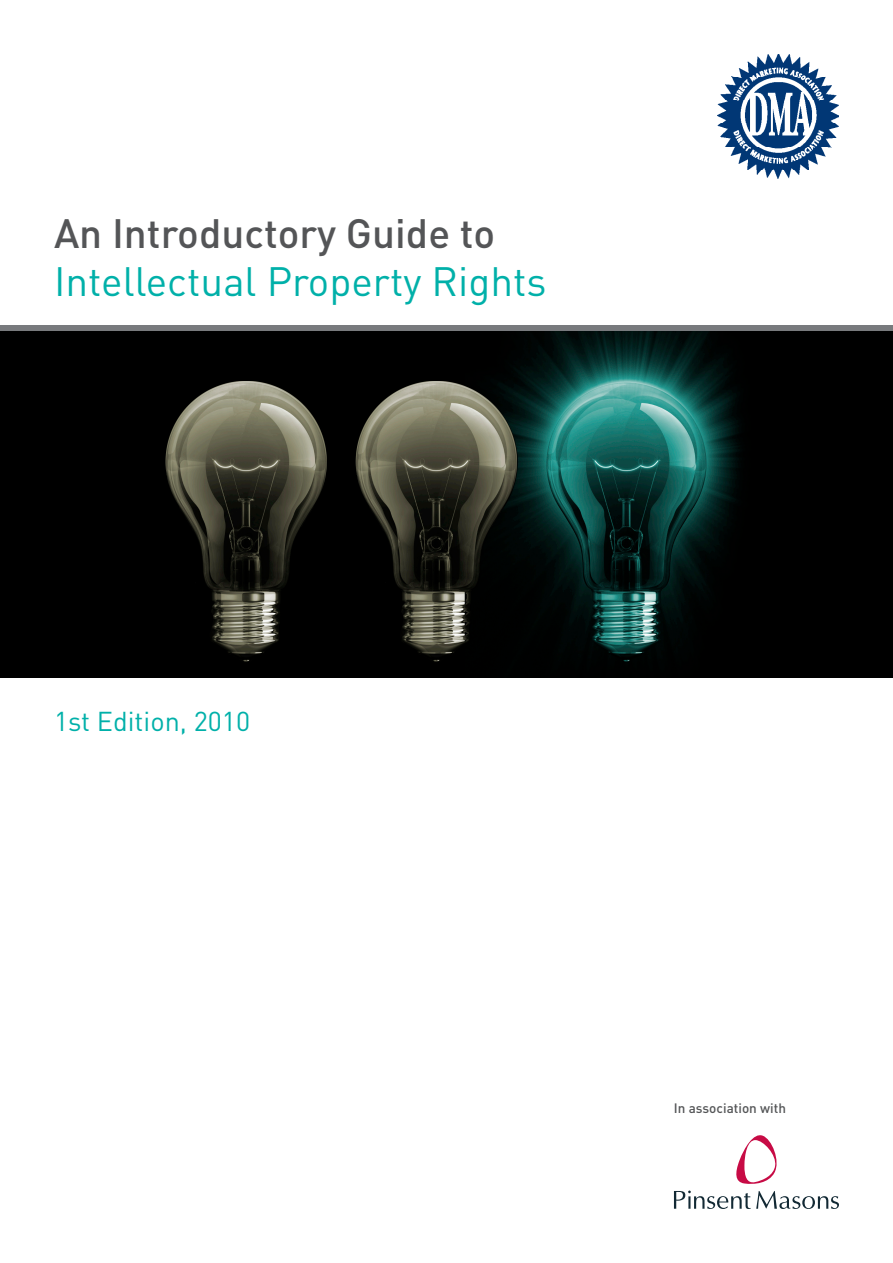
<style>
.page{position:relative;width:893px;height:1263px;background:#fff}
.page>*{position:absolute;margin:0;border:0;box-sizing:border-box;transform-origin:0 0}
.t1{font:40.5px "DIN";color:#00b0a9}
.t2{font:500 40.5px "DIN";color:#545557}
.t3{font:27px "DIN";color:#00b0a9}
.t4{font:500 13.5px "DIN";color:#545557}
</style>
<div class="page">
<div style="left:0;top:330px;width:893px;height:407px;background:#000"></div>
<img style="left:130px;top:331px;width:634px;height:348px">
<div style="left:1px;top:679px;width:892px;height:584px;background:#fff"></div>
<div style="left:1px;top:324px;width:892px;height:7px;background:#787a7d"></div>
<img style="left:717px;top:54px;width:122px;height:124px">
<svg style="left:674px;top:1135px;width:165px;height:74px"></svg>
<p class="t2" style="left:54px;top:207px;width:443px">An Introductory Guide to</p>
<p class="t1" style="left:54px;top:257px;width:494px">Intellectual Property Rights</p>
<p class="t3" style="left:54px;top:705px;width:198px">1st Edition, 2010</p>
<p class="t4" style="left:674px;top:1099px;width:114px">In association with</p>
</div>
